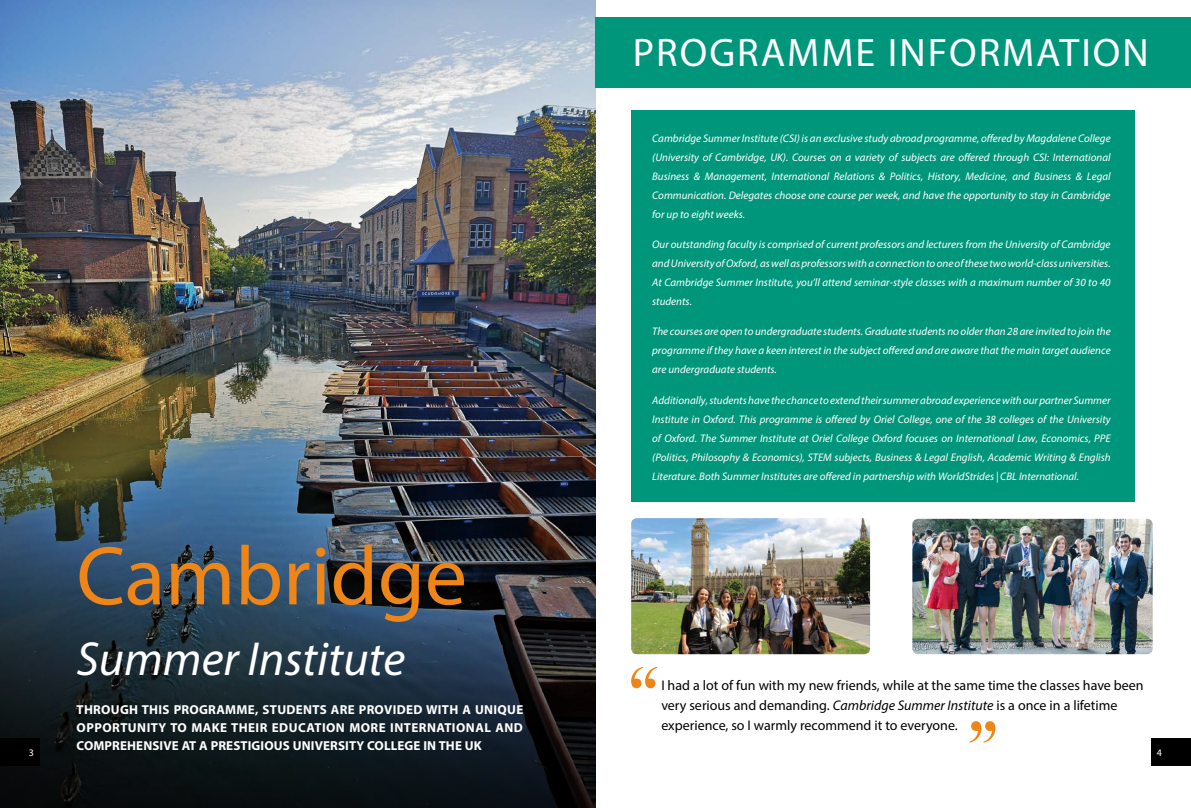
<style>
.page{position:relative;width:1191px;height:808px;background:#fff}
.page>*{position:absolute;margin:0;border:0;box-sizing:border-box;transform-origin:0 0}
.t1{font:84px "Myriad Pro";color:#ee8518}
.t2{font:84px "Bask Old Face";color:#ee8518}
.t3{font:italic 48px "Myriad Pro";color:#fff}
.t4{font:40px "Myriad Pro";letter-spacing:.05em;color:#fff}
.t5{font:14px/20px "Myriad Pro";color:#000}
.t6{font:700 13px/18px "Myriad Pro";letter-spacing:.01em;color:#fff;text-align:justify}
.t7{font:italic 11px/19px "Myriad Pro";color:#fff;text-align:justify}
.t8{font:10px "Myriad Pro";color:#fff}
.s1{font-style:italic}
</style>
<div class="page">
<img style="left:0;top:0;width:595px;height:426px">
<img style="left:0;top:426px;width:595px;height:382px">
<div style="left:595px;top:17px;width:596px;height:71px;background:#00967b"></div>
<div style="left:631px;top:110px;width:503px;height:392px;background:#00967b"></div>
<div style="left:1151px;top:738px;width:40px;height:27px;background:#000"></div>
<img style="left:631px;top:518px;width:239px;height:136px">
<img style="left:912px;top:519px;width:240px;height:135px">
<div style="left:0;top:738px;width:40px;height:27px;background:#000"></div>
<p class="t8" style="left:29px;top:746px;width:7px">3</p>
<h1 class="t1" style="left:77px;top:524px;width:392px">Cambridge</h1>
<h2 class="t3" style="left:77px;top:629px;width:330px">Summer Institute</h2>
<p class="t6" style="left:77px;top:700px;width:448px">THROUGH THIS PROGRAMME, STUDENTS ARE PROVIDED WITH A UNIQUE OPPORTUNITY TO MAKE THEIR EDUCATION MORE INTERNATIONAL AND COMPREHENSIVE AT A PRESTIGIOUS UNIVERSITY COLLEGE IN THE UK</p>
<h3 class="t4" style="left:633px;top:28px;width:517px">PROGRAMME INFORMATION</h3>
<p class="t7" style="left:652px;top:128px;width:460px">Cambridge Summer Institute (CSI) is an exclusive study abroad programme, offered by Magdalene College (University of Cambridge, UK). Courses on a variety of subjects are offered through CSI: International Business &amp; Management, International Relations &amp; Politics, History, Medicine, and Business &amp; Legal Communication. Delegates choose one course per week, and have the opportunity to stay in Cambridge for up to eight weeks.</p>
<p class="t7" style="left:652px;top:235px;width:460px">Our outstanding faculty is comprised of current professors and lecturers from the University of Cambridge and University of Oxford, as well as professors with a connection to one of these two world-class universities.<br>At Cambridge Summer Institute, you’ll attend seminar-style classes with a maximum number of 30 to 40 students.</p>
<p class="t7" style="left:652px;top:322px;width:460px">The courses are open to undergraduate students. Graduate students no older than 28 are invited to join the programme if they have a keen interest in the subject offered and are aware that the main target audience are undergraduate students.</p>
<p class="t7" style="left:652px;top:390px;width:460px">Additionally, students have the chance to extend their summer abroad experience with our partner Summer Institute in Oxford. This programme is offered by Oriel College, one of the 38 colleges of the University of Oxford. The Summer Institute at Oriel College Oxford focuses on International Law, Economics, PPE (Politics, Philosophy &amp; Economics), STEM subjects, Business &amp; Legal English, Academic Writing &amp; English Literature. Both Summer Institutes are offered in partnership with WorldStrides | CBL International.</p>
<h1 class="t2" style="left:627px;top:650px;width:36px">“</h1>
<p class="t5" style="left:661px;top:675px;width:484px">I had a lot of fun with my new friends, while at the same time the classes have been very serious and demanding. <span class="s1">Cambridge Summer Institute</span> is a once in a lifetime</p>
<p class="t5" style="left:661px;top:715px;width:298px">experience, so I warmly recommend it to everyone.</p>
<h1 class="t2" style="left:965px;top:704px;width:36px">”</h1>
<p class="t8" style="left:1157px;top:746px;width:7px">4</p>
</div>
